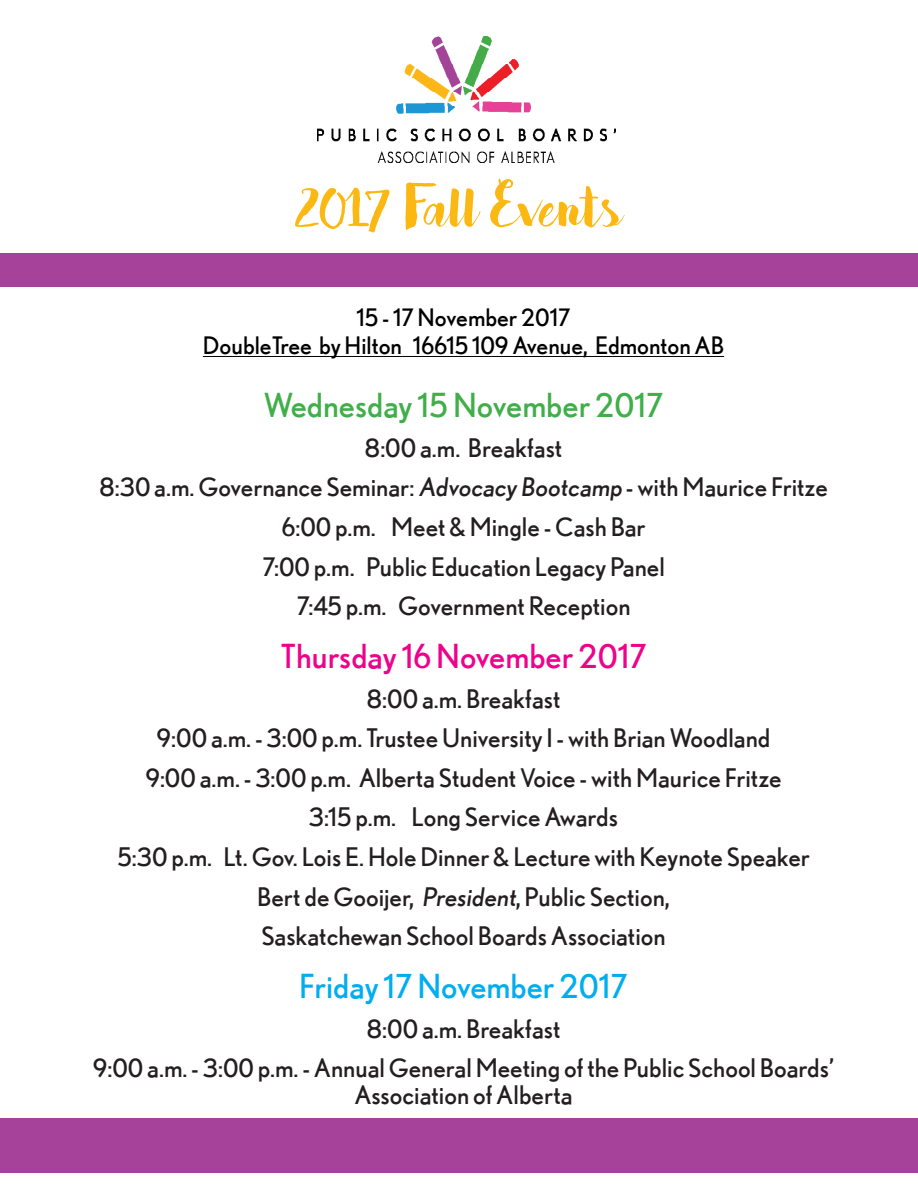
<style>
.page{position:relative;width:918px;height:1188px;background:#fff}
.page>*{position:absolute;margin:0;border:0;box-sizing:border-box;transform-origin:0 0}
.t1{font:67.5px "Bakery";color:#fcb812}
.t2{font:33px "Nobel";color:#40ae49}
.t3{font:33px "Nobel";color:#ed028c}
.t4{font:33px "Nobel";color:#00aeef}
.t5{font:25.5px "Nobel";color:#231f20}
.t6{font:24px "Nobel";color:#000}
.s1{font-style:inherit}
</style>
<div class="page">
<div style="left:0;top:253px;width:918px;height:33px;background:#a64299"></div>
<img style="left:317px;top:37px;width:298px;height:126px">
<div style="left:0;top:1118px;width:918px;height:55px;background:#a64299"></div>
<hr style="left:203px;top:356px;width:521px;height:1px;background:#000">
<p class="t1" style="left:295px;top:164px;width:329px"><span class="s1">2017</span> Fall Events</p>
<p class="t6" style="left:356px;top:303px;width:216px">15 - 17 November 2017</p>
<p class="t6" style="left:203px;top:331px;width:523px">DoubleTree by Hilton 16615 109 Avenue, Edmonton AB</p>
<p class="t2" style="left:264px;top:386px;width:401px">Wednesday 15 November 2017</p>
<p class="t5" style="left:365px;top:433px;width:199px">8:00 a.m. Breakfast</p>
<p class="t5" style="left:99px;top:472px;width:730px">8:30 a.m. Governance Seminar: Advocacy Bootcamp - with Maurice Fritze</p>
<p class="t5" style="left:281px;top:512px;width:366px">6:00 p.m. Meet &amp; Mingle - Cash Bar</p>
<p class="t5" style="left:262px;top:552px;width:404px">7:00 p.m. Public Education Legacy Panel</p>
<p class="t5" style="left:296px;top:591px;width:336px">7:45 p.m. Government Reception</p>
<p class="t3" style="left:280px;top:637px;width:368px">Thursday 16 November 2017</p>
<p class="t5" style="left:367px;top:684px;width:195px">8:00 a.m. Breakfast</p>
<p class="t5" style="left:157px;top:723px;width:615px">9:00 a.m. - 3:00 p.m. Trustee University I - with Brian Woodland</p>
<p class="t5" style="left:145px;top:763px;width:638px">9:00 a.m. - 3:00 p.m. Alberta Student Voice - with Maurice Fritze</p>
<p class="t5" style="left:309px;top:802px;width:311px">3:15 p.m. Long Service Awards</p>
<p class="t5" style="left:117px;top:842px;width:694px">5:30 p.m. Lt. Gov. Lois E. Hole Dinner &amp; Lecture with Keynote Speaker</p>
<p class="t5" style="left:257px;top:882px;width:414px">Bert de Gooijer, President, Public Section,</p>
<p class="t5" style="left:261px;top:921px;width:406px">Saskatchewan School Boards Association</p>
<p class="t4" style="left:299px;top:967px;width:330px">Friday 17 November 2017</p>
<p class="t5" style="left:367px;top:1014px;width:195px">8:00 a.m. Breakfast</p>
<p class="t5" style="left:93px;top:1053px;width:743px">9:00 a.m. - 3:00 p.m. - Annual General Meeting of the Public School Boards’</p>
<p class="t5" style="left:354px;top:1080px;width:220px">Association of Alberta</p>
</div>
